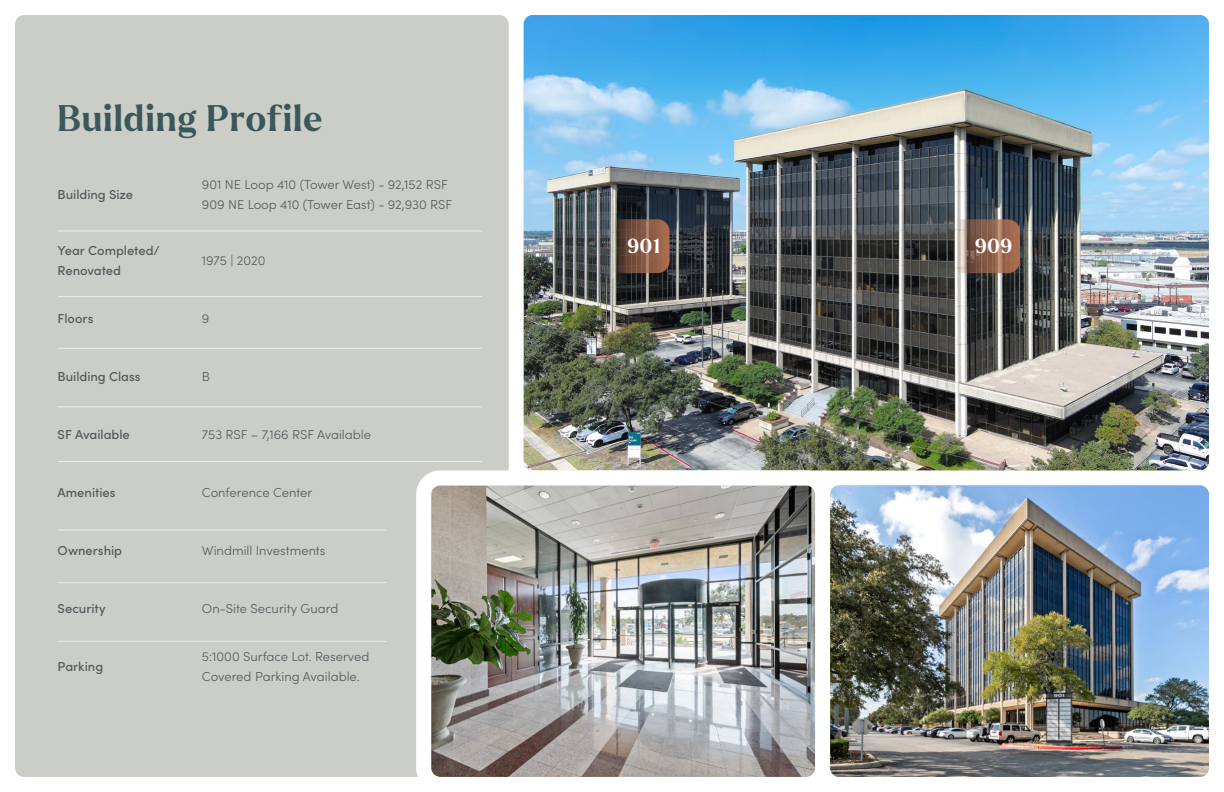
<style>
.page{position:relative;width:1224px;height:792px;background:#fff}
.page>*{position:absolute;margin:0;border:0;box-sizing:border-box;transform-origin:0 0}
.t1{font:700 36px "Larken";letter-spacing:.03em;color:#3c5759}
.t2{font:700 19.9px "Larken";letter-spacing:.04em;color:#fff;scale:.95 1}
.t3{font:300 13px/20px "Sofia Pro";color:#58595b}
.t4{font:500 13px/20px "Sofia Pro";letter-spacing:-.005em;color:#58595b}
</style>
<div class="page">
<div style="left:15px;top:15px;width:494px;height:762px;background:#cacec7;border-radius:9px"></div>
<img style="left:524px;top:15px;width:685px;height:455px">
<img style="left:432px;top:486px;width:382px;height:290px">
<div style="left:416px;top:470px;width:414px;height:322px;border:15px solid #fff;border-radius:16px"></div>
<img style="left:830px;top:485px;width:379px;height:292px">
<hr style="left:58px;top:231px;width:424px;height:1px;background:#efece9">
<hr style="left:58px;top:296px;width:424px;height:1px;background:#efece9">
<hr style="left:58px;top:348px;width:424px;height:1px;background:#efece9">
<hr style="left:58px;top:407px;width:424px;height:1px;background:#efece9">
<hr style="left:58px;top:461px;width:424px;height:1px;background:#efece9">
<svg style="left:956px;top:219px;width:64px;height:54px;background:#98725f"></svg>
<svg style="left:612px;top:219px;width:58px;height:54px;background:#815c49"></svg>
<hr style="left:58px;top:530px;width:329px;height:1px;background:#efece9">
<hr style="left:58px;top:583px;width:329px;height:1px;background:#efece9">
<hr style="left:58px;top:641px;width:329px;height:1px;background:#efece9">
<h1 class="t1" style="left:58px;top:94px;width:266px">Building Profile</h1>
<p class="t4" style="left:58px;top:184px;width:77px">Building Size</p>
<p class="t3" style="left:202px;top:174px;width:252px">901 NE Loop 410 (Tower West) - 92,152 RSF<br>909 NE Loop 410 (Tower East) - 92,930 RSF</p>
<p class="t4" style="left:58px;top:239px;width:104px">Year Completed/<br>Renovated</p>
<p class="t3" style="left:202px;top:249px;width:65px">1975 | 2020</p>
<p class="t4" style="left:58px;top:307px;width:37px">Floors</p>
<p class="t3" style="left:202px;top:307px;width:9px">9</p>
<p class="t4" style="left:58px;top:366px;width:85px">Building Class</p>
<p class="t3" style="left:202px;top:366px;width:10px">B</p>
<p class="t4" style="left:58px;top:424px;width:74px">SF Available</p>
<p class="t3" style="left:202px;top:424px;width:171px">753 RSF – 7,166 RSF Available</p>
<p class="t4" style="left:58px;top:482px;width:59px">Amenities</p>
<p class="t3" style="left:202px;top:482px;width:112px">Conference Center</p>
<p class="t4" style="left:58px;top:540px;width:66px">Ownership</p>
<p class="t3" style="left:202px;top:540px;width:125px">Windmill Investments</p>
<p class="t4" style="left:58px;top:598px;width:50px">Security</p>
<p class="t3" style="left:202px;top:598px;width:138px">On-Site Security Guard</p>
<p class="t4" style="left:58px;top:656px;width:47px">Parking</p>
<p class="t3" style="left:202px;top:646px;width:169px">5:1000 Surface Lot. Reserved<br>Covered Parking Available.</p>
<h2 class="t2" style="left:628px;top:233px;width:35px">901</h2>
<h2 class="t2" style="left:975px;top:233px;width:41px">909</h2>
</div>
